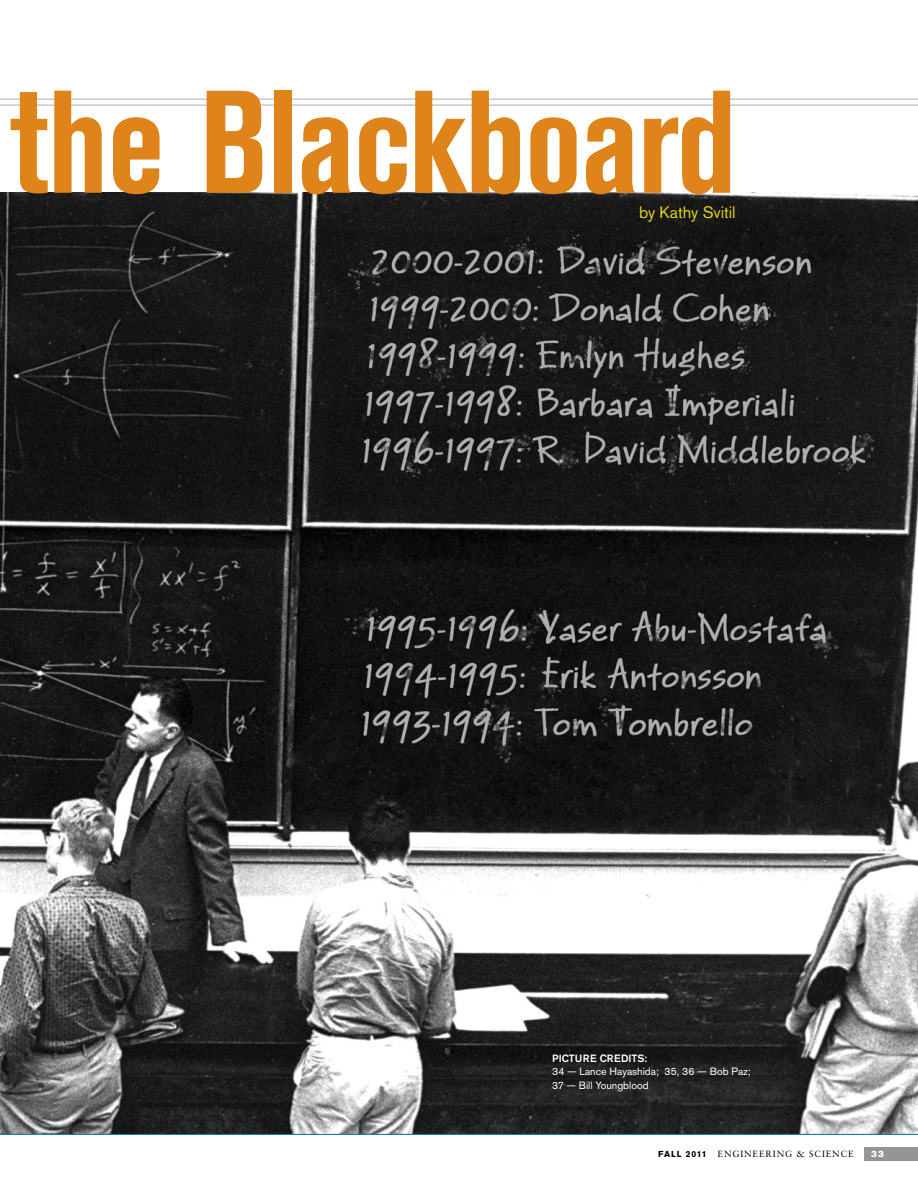
<style>
.page{position:relative;width:918px;height:1188px;background:#fff}
.page>*{position:absolute;margin:0;border:0;box-sizing:border-box;transform-origin:0 0}
.t1{font:700 condensed 144.45px "Akzidenz Grotesk BE";letter-spacing:-.005em;color:#df831b}
.t2{font:16.5px "Akzidenz Grotesk Pro";letter-spacing:-.005em;color:#dfd114}
.t3{font:10.5px/13.5px "Akzidenz Grotesk Pro";color:#fff}
.t4{font:500 10.5px "Akzidenz Grotesk Pro";color:#fff}
.t5{font:9px "Sabon LT Std";letter-spacing:.1em;color:#000}
.t6{font:9px "Akzidenz Grotesk Pro Super";color:#fff}
.s1{font-family:"Akzidenz Grotesk Pro";font-weight:700;font-size:8.7px}
</style>
<div class="page">
<div style="left:864px;top:1147px;width:54px;height:14px;background:#939598"></div>
<img style="left:0;top:193px;width:918px;height:941px">
<hr style="left:0;top:99px;width:918px;height:1px;background:#aeadb2">
<hr style="left:0;top:105px;width:918px;height:1px;background:#aeadb2">
<hr style="left:0;top:1134px;width:918px;height:1px;background:#006a9e">
<h1 class="t1" style="left:10px;top:60px;width:729px">the Blackboard</h1>
<h2 class="t2" style="left:639px;top:202px;width:98px">by Kathy Svitil</h2>
<p class="t4" style="left:552px;top:1051px;width:25px">PICTURE</p>
<p class="t4" style="left:600px;top:1051px;width:49px">CREDITS:</p>
<p class="t3" style="left:552px;top:1065px;width:200px">34 — Lance Hayashida; 35, 36 — Bob Paz;<br>37 — Bill Youngblood</p>
<p class="t5" style="left:658px;top:1149px;width:197px"><span class="s1">fall 2011</span> ENGINEERING &amp; SCIENCE</p>
<p class="t6" style="left:871px;top:1148px;width:14px">33</p>
</div>
